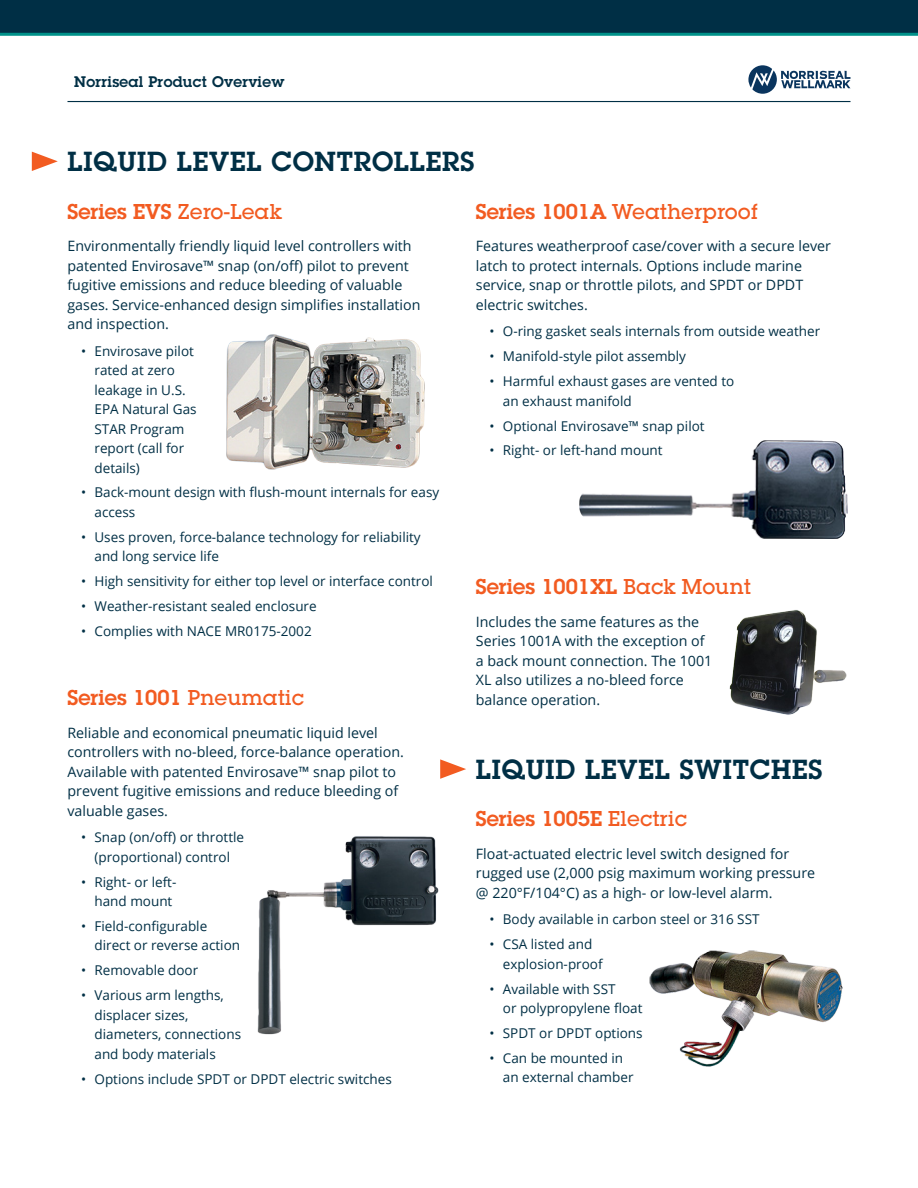
<style>
.page{position:relative;width:918px;height:1188px;background:#fff}
.page>*{position:absolute;margin:0;border:0;box-sizing:border-box;transform-origin:0 0}
.subhead{font:600 27px "Lubalin Graph Std";letter-spacing:.03em;color:#002f45}
.subhead-2{font:600 21px "Lubalin Graph Std";color:#f25b21}
.subhead-3{font:500 21px "Lubalin Graph Std";color:#f25b21}
.t1{font:600 15px "Lubalin Graph Std";letter-spacing:.02em;color:#002f45}
.text{font:14.25px/19.5px "Open Sans";color:#002f45}
.t2{font:13.5px/19.5px "Open Sans";color:#002f45}
.s1{font-weight:500}
.s2{font-weight:600}
</style>
<div class="page">
<div style="left:0;top:0;width:918px;height:34px;background:#002f45"></div>
<hr style="left:0;top:33px;width:918px;height:3px;background:#009189">
<hr style="left:68px;top:101px;width:782px;height:1px;background:#002f45">
<svg style="left:748px;top:65px;width:102px;height:29px"></svg>
<svg style="left:32px;top:152px;width:26px;height:19px"></svg>
<img style="left:226px;top:334px;width:199px;height:136px">
<img style="left:257px;top:836px;width:182px;height:199px">
<img style="left:579px;top:440px;width:269px;height:99px">
<img style="left:649px;top:950px;width:194px;height:117px">
<img style="left:729px;top:610px;width:118px;height:105px">
<svg style="left:440px;top:759px;width:26px;height:20px"></svg>
<p class="t1" style="left:74px;top:71px;width:212px">Norriseal Product Overview</p>
<p class="subhead" style="left:68px;top:144px;width:408px">LIQUID LEVEL CONTROLLERS</p>
<p class="subhead-2" style="left:68px;top:197px;width:216px">Series EVS <span class="s1">Zero-Leak</span></p>
<p class="text" style="left:68px;top:236px;width:355px">Environmentally friendly liquid level controllers with patented Envirosave™ snap (on/off) pilot to prevent fugitive emissions and reduce bleeding of valuable gases. Service-enhanced design simplifies installation and inspection.</p>
<p class="t2" style="left:94px;top:341px;width:104px;text-indent:-14px">• Envirosave pilot rated at zero leakage in U.S.<br>EPA Natural Gas<br>STAR Program report (call for details)</p>
<p class="t2" style="left:94px;top:482px;width:346px;text-indent:-14px">• Back-mount design with flush-mount internals for easy access</p>
<p class="t2" style="left:94px;top:527px;width:328px;text-indent:-14px">• Uses proven, force-balance technology for reliability and long service life</p>
<p class="t2" style="left:81px;top:571px;width:354px">• High sensitivity for either top level or interface control</p>
<p class="t2" style="left:81px;top:596px;width:237px">• Weather-resistant sealed enclosure</p>
<p class="t2" style="left:81px;top:621px;width:232px">• Complies with NACE MR0175-2002</p>
<p class="subhead-2" style="left:68px;top:684px;width:238px">Series 1001 <span class="s1">Pneumatic</span></p>
<p class="text" style="left:68px;top:722px;width:338px">Reliable and economical pneumatic liquid level controllers with no-bleed, force-balance operation.<br>Available with patented Envirosave™ snap pilot to prevent fugitive emissions and reduce bleeding of valuable gases.</p>
<p class="t2" style="left:81px;top:827px;width:165px;text-align:center">• Snap (on/off) or throttle (proportional) control</p>
<p class="t2" style="left:81px;top:872px;width:97px;text-align:right">• Right- or left&shy;hand mount</p>
<p class="t2" style="left:94px;top:916px;width:147px;text-indent:-14px">• Field-configurable direct or reverse action</p>
<p class="t2" style="left:81px;top:960px;width:119px">• Removable door</p>
<p class="t2" style="left:94px;top:985px;width:148px;text-indent:-14px">• Various arm lengths, displacer sizes, diameters, connections and body materials</p>
<p class="t2" style="left:81px;top:1069px;width:312px">• Options include SPDT or DPDT electric switches</p>
<p class="subhead-3" style="left:476px;top:198px;width:283px"><span class="s2">Series 1001A</span> Weatherproof</p>
<p class="text" style="left:476px;top:236px;width:357px">Features weatherproof case/cover with a secure lever latch to protect internals. Options include marine service, snap or throttle pilots, and SPDT or DPDT electric switches.</p>
<p class="t2" style="left:489px;top:321px;width:332px">• O-ring gasket seals internals from outside weather</p>
<p class="t2" style="left:489px;top:346px;width:198px">• Manifold-style pilot assembly</p>
<p class="t2" style="left:503px;top:371px;width:233px;text-indent:-14px">• Harmful exhaust gases are vented to an exhaust manifold</p>
<p class="t2" style="left:489px;top:416px;width:217px">• Optional Envirosave™ snap pilot</p>
<p class="t2" style="left:489px;top:440px;width:175px">• Right- or left-hand mount</p>
<p class="subhead-2" style="left:476px;top:573px;width:277px">Series 1001XL <span class="s1">Back Mount</span></p>
<p class="text" style="left:476px;top:611px;width:238px">Includes the same features as the<br>Series 1001A with the exception of a back mount connection. The 1001<br>XL also utilizes a no-bleed force balance operation.</p>
<p class="subhead" style="left:476px;top:751px;width:348px">LIQUID LEVEL SWITCHES</p>
<p class="subhead-2" style="left:476px;top:805px;width:213px">Series 1005E <span class="s1">Electric</span></p>
<p class="text" style="left:476px;top:843px;width:341px">Float-actuated electric level switch designed for rugged use (2,000 psig maximum working pressure @ 220°F/104°C) as a high- or low-level alarm.</p>
<p class="t2" style="left:489px;top:909px;width:272px">• Body available in carbon steel or 316 SST</p>
<p class="t2" style="left:503px;top:934px;width:101px;text-indent:-14px">• CSA listed and explosion-proof</p>
<p class="t2" style="left:503px;top:979px;width:141px;text-indent:-14px">• Available with SST<br>or polypropylene float</p>
<p class="t2" style="left:489px;top:1023px;width:155px">• SPDT or DPDT options</p>
<p class="t2" style="left:503px;top:1048px;width:132px;text-indent:-14px">• Can be mounted in an external chamber</p>
</div>
